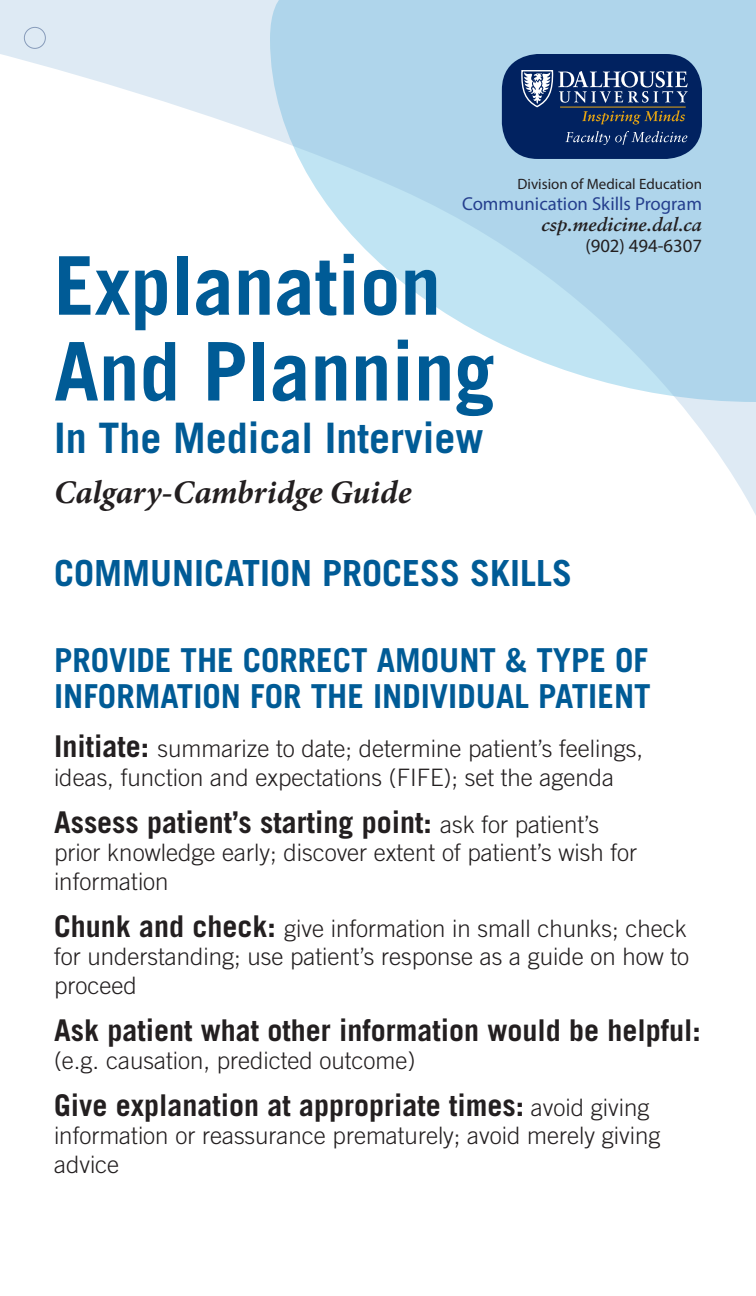
<style>
.page{position:relative;width:756px;height:1296px;background:#fff}
.page>*{position:absolute;margin:0;border:0;box-sizing:border-box;transform-origin:0 0}
.t1{font:700 81px "Trade Gothic LT Std";color:#005b96}
.t2{font:700 42px "Trade Gothic LT Std";color:#005b96}
.t3{font:700 36px "Trade Gothic LT Std";color:#005b96}
.t4{font:700 33px/36px "Trade Gothic LT Std";color:#005b96}
.t5{font:italic 700 33px "Minion Pro";color:#231f20}
.t6{font:700 30px "Trade Gothic LT Std";color:#231f20}
.t7{font:300 24px/28.5px "Trade Gothic LT Std";color:#231f20}
.t8{font:18.6px "Myriad Pro";color:#253f8e}
.t9{font:italic 700 18.6px "Sabon";color:#231f20}
.t10{font:18.6px "Myriad Pro";color:#231f20}
.t11{font:15px "Myriad Pro";color:#231f20}
.s1{font-weight:700;font-size:30px}
.s2{font-weight:300;font-size:24px}
</style>
<div class="page">
<svg style="left:0;top:0;width:756px;height:515px"></svg>
<div style="left:24px;top:27px;width:22px;height:22px;border:1px solid #012260;border-radius:50%"></div>
<div style="left:502px;top:54px;width:200px;height:105px;background:#012260;border-radius:36px"></div>
<svg style="left:565px;top:131px;width:45px;height:14px"></svg>
<svg style="left:616px;top:131px;width:71px;height:14px"></svg>
<svg style="left:521px;top:70px;width:167px;height:55px"></svg>
<p class="t11" style="left:518px;top:175px;width:186px">Division of Medical Education</p>
<p class="t8" style="left:462px;top:193px;width:241px">Communication Skills Program</p>
<p class="t9" style="left:542px;top:214px;width:162px">csp.medicine.dal.ca</p>
<p class="t10" style="left:585px;top:235px;width:118px">(902) 494-6307</p>
<p class="t1" style="left:54px;top:236px;width:389px">Explanation</p>
<p class="t1" style="left:54px;top:322px;width:443px">And Planning</p>
<p class="t2" style="left:54px;top:413px;width:431px">In The Medical Interview</p>
<p class="t5" style="left:54px;top:469px;width:359px">Calgary-Cambridge Guide</p>
<p class="t3" style="left:54px;top:551px;width:520px">COMMUNICATION PROCESS SKILLS</p>
<p class="t4" style="left:54px;top:642px;width:598px">PROVIDE THE CORRECT AMOUNT &amp; TYPE OF<br>INFORMATION FOR THE INDIVIDUAL PATIENT</p>
<p class="t7" style="left:54px;top:734px;width:591px"><span class="s1">Initiate:</span> summarize to date; determine patient’s feelings, ideas, function and expectations (FIFE); set the agenda</p>
<p class="t6" style="left:54px;top:804px;width:547px">Assess patient’s starting point: <span class="s2">ask for patient’s</span></p>
<p class="t7" style="left:54px;top:838px;width:585px">prior knowledge early; discover extent of patient’s wish for information</p>
<p class="t7" style="left:54px;top:914px;width:637px;text-align:justify"><span class="s1">Chunk and check:</span> give information in small chunks; check for understanding; use patient’s response as a guide on how to proceed</p>
<p class="t6" style="left:54px;top:1011px;width:648px">Ask patient what other information would be helpful:</p>
<p class="t7" style="left:54px;top:1046px;width:363px">(e.g. causation, predicted outcome)</p>
<p class="t6" style="left:54px;top:1087px;width:597px">Give explanation at appropriate times: <span class="s2">avoid giving</span></p>
<p class="t7" style="left:54px;top:1121px;width:608px">information or reassurance prematurely; avoid merely giving advice</p>
</div>
